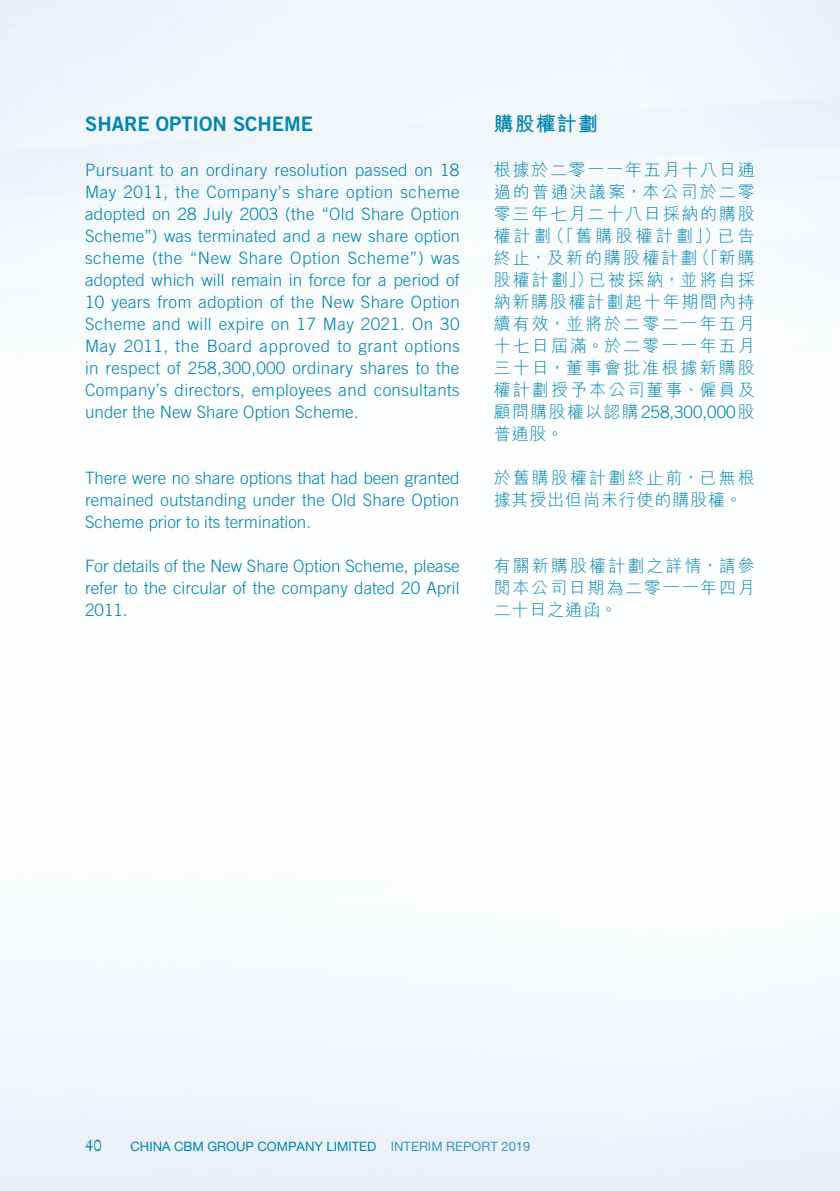
<style>
.page{position:relative;width:840px;height:1191px;background:#fff}
.page>*{position:absolute;margin:0;border:0;box-sizing:border-box;transform-origin:0 0}
.t1{font:20px "Trade Gothic LT Std Bd 2";color:#0085ae}
.t2{font:700 20px "M Hei HK";letter-spacing:.05em;color:#0085ae}
.t3{font:300 17px/22px "Trade Gothic LT Std";color:#0085ae;text-align:justify}
.t4{font:300 17px/22px "M Hei HK";letter-spacing:.12em;color:#0085ae;text-align:justify}
.t5{font:300 17px/22px "M Hei HK";letter-spacing:.05em;color:#0085ae}
.t6{font:17px "Stempel Garamond LT Std";color:#0085ae}
.t7{font:13px "Helvetica Neue LT Std";color:#0085ae}
.s1{font-family:"M Hei HK"}
.s2{color:#3999bc}
</style>
<div class="page">
<p class="t1" style="left:85px;top:112px;width:229px">SHARE OPTION SCHEME</p>
<p class="t3" style="left:85px;top:158px;width:376px">Pursuant to an ordinary resolution passed on 18<br>May 2011, the Company’s share option scheme adopted on 28 July 2003 (the “Old Share Option Scheme”) was terminated and a new share option scheme (the “New Share Option Scheme”) was adopted which will remain in force for a period of 10 years from adoption of the New Share Option Scheme and will expire on 17 May 2021. On 30<br>May 2011, the Board approved to grant options in respect of 258,300,000 ordinary shares to the Company’s directors, employees and consultants under the New Share Option Scheme.</p>
<p class="t3" style="left:85px;top:466px;width:376px">There were no share options that had been granted remained outstanding under the Old Share Option Scheme prior to its termination.</p>
<p class="t3" style="left:85px;top:554px;width:376px">For details of the New Share Option Scheme, please refer to the circular of the company dated 20 April 2011.</p>
<p class="t2" style="left:493px;top:109px;width:105px">購股權計劃</p>
<p class="t4" style="left:493px;top:158px;width:262px">根據於二零一一年五月十八日通過的普通決議案，本公司於二零零三年七月二十八日採納的購股權計劃（「舊購股權計劃」）已告終止，及新的購股權計劃（「新購股權計劃」）已被採納，並將自採納新購股權計劃起十年期間內持續有效，並將於二零二一年五月十七日屆滿。於二零一一年五月三十日，董事會批准根據新購股權計劃授予本公司董事、僱員及</p>
<p class="t3" style="left:493px;top:400px;width:262px"><span class="s1">顧問購股權以認購</span>258,300,000<span class="s1">股</span></p>
<p class="t4" style="left:493px;top:422px;width:71px">普通股。</p>
<p class="t5" style="left:493px;top:466px;width:262px">於舊購股權計劃終止前，已無根據其授出但尚未行使的購股權。</p>
<p class="t4" style="left:493px;top:554px;width:262px">有關新購股權計劃之詳情，請參閱本公司日期為二零一一年四月二十日之通函。</p>
<p class="t6" style="left:85px;top:1134px;width:18px">40</p>
<p class="t7" style="left:130px;top:1138px;width:401px">CHINA CBM GROUP COMPANY LIMITED <span class="s2">INTERIM REPORT 2019</span></p>
</div>
